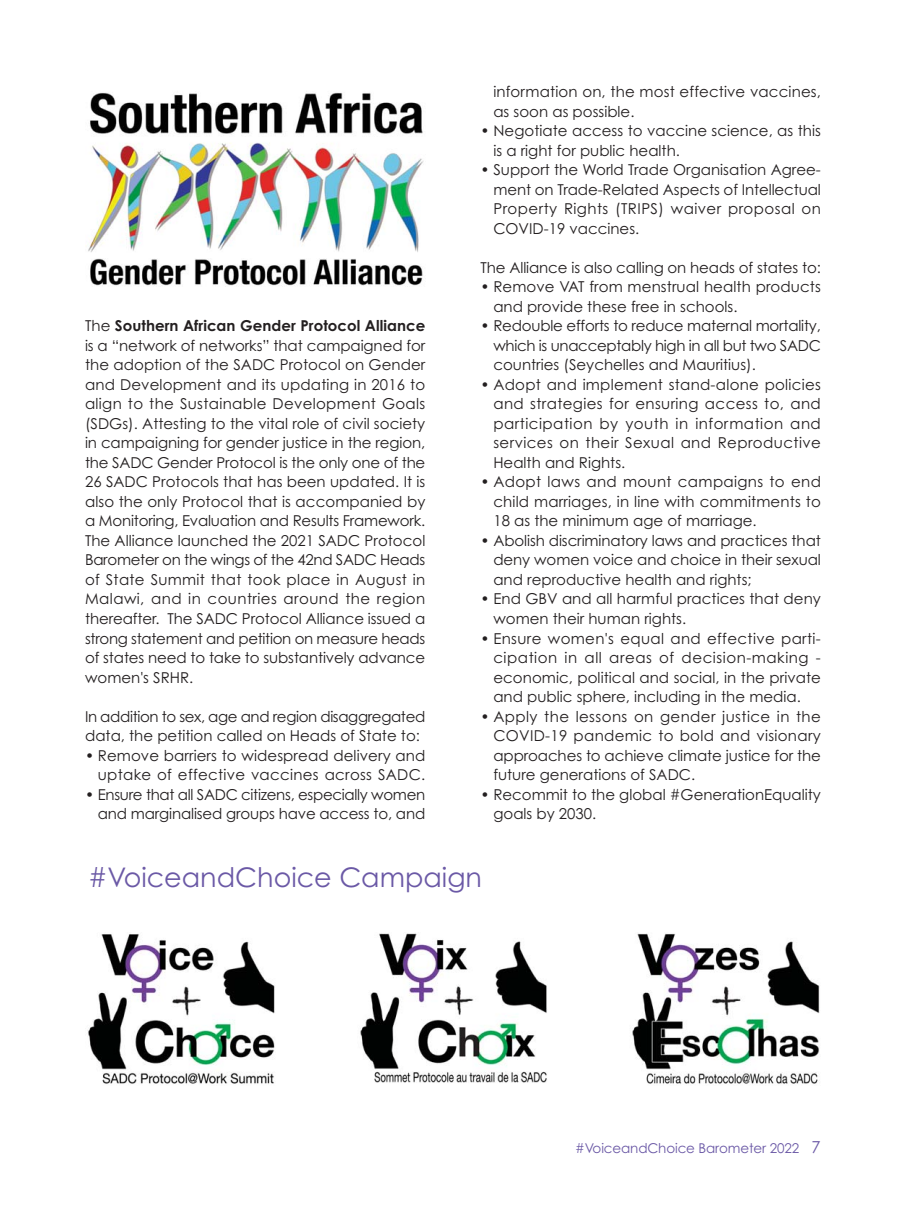
<style>
.page{position:relative;width:906px;height:1217px;background:#fff}
.page>*{position:absolute;margin:0;border:0;box-sizing:border-box;transform-origin:0 0}
.t1{font:27px "Century Gothic";color:#6b59a6}
.t2{font:15px/19.5px "Century Gothic";color:#231f20;text-align:justify}
.t3{font:15px/19.5px "Century Gothic";letter-spacing:-.025em;color:#231f20}
.t4{font:15px/19.5px "Century Gothic";letter-spacing:-.02em;color:#231f20;text-align:right}
.t5{font:13.5px "Century Gothic";letter-spacing:-.01em;color:#6b59a6}
.s1{font-weight:700}
.s2{font-size:16.5px}
</style>
<div class="page">
<img style="left:87px;top:934px;width:188px;height:150px">
<img style="left:360px;top:933px;width:187px;height:150px">
<img style="left:632px;top:933px;width:188px;height:151px">
<img style="left:88px;top:92px;width:336px;height:195px">
<p class="t2" style="left:85px;top:317px;width:342px">The <span class="s1">Southern African Gender Protocol Alliance </span>is a “network of networks” that campaigned for the adoption of the SADC Protocol on Gender and Development and its updating in 2016 to align to the Sustainable Development Goals (SDGs). Attesting to the vital role of civil society in campaigning for gender justice in the region, the SADC Gender Protocol is the only one of the 26 SADC Protocols that has been updated. It is also the only Protocol that is accompanied by a Monitoring, Evaluation and Results Framework.<br>The Alliance launched the 2021 SADC Protocol Barometer on the wings of the 42nd SADC Heads of State Summit that took place in August in Malawi, and in countries around the region thereafter. The SADC Protocol Alliance issued a strong statement and petition on measure heads of states need to take to substantively advance women's SRHR.</p>
<p class="t3" style="left:85px;top:707px;width:342px">In addition to sex, age and region disaggregated data, the petition called on Heads of State to:</p>
<p class="t2" style="left:85px;top:746px;width:342px;text-align:right">• Remove barriers to widespread delivery and uptake of effective vaccines across SADC.</p>
<p class="t4" style="left:85px;top:785px;width:342px">• Ensure that all SADC citizens, especially women and marginalised groups have access to, and</p>
<p class="t2" style="left:493px;top:83px;width:329px">information on, the most effective vaccines, as soon as possible.</p>
<p class="t2" style="left:493px;top:122px;width:329px;text-indent:-13px">• Negotiate access to vaccine science, as this is a right for public health.</p>
<p class="t2" style="left:493px;top:161px;width:329px;text-indent:-13px">• Support the World Trade Organisation Agree&shy;ment on Trade-Related Aspects of Intellectual Property Rights (TRIPS) waiver proposal on COVID-19 vaccines.</p>
<p class="t2" style="left:480px;top:259px;width:342px">The Alliance is also calling on heads of states to:</p>
<p class="t2" style="left:493px;top:278px;width:329px;text-indent:-13px">• Remove VAT from menstrual health products and provide these free in schools.</p>
<p class="t2" style="left:493px;top:317px;width:329px;text-indent:-13px">• Redouble efforts to reduce maternal mortality, which is unacceptably high in all but two SADC countries (Seychelles and Mauritius).</p>
<p class="t2" style="left:493px;top:376px;width:329px;text-indent:-13px">• Adopt and implement stand-alone policies and strategies for ensuring access to, and participation by youth in information and services on their Sexual and Reproductive Health and Rights.</p>
<p class="t2" style="left:493px;top:473px;width:329px;text-indent:-13px">• Adopt laws and mount campaigns to end child marriages, in line with commitments to 18 as the minimum age of marriage.</p>
<p class="t2" style="left:493px;top:532px;width:329px;text-indent:-13px">• Abolish discriminatory laws and practices that deny women voice and choice in their sexual and reproductive health and rights;</p>
<p class="t2" style="left:493px;top:590px;width:329px;text-indent:-13px">• End GBV and all harmful practices that deny women their human rights.</p>
<p class="t2" style="left:493px;top:629px;width:329px;text-indent:-13px">• Ensure women's equal and effective parti&shy;cipation in all areas of decision-making - economic, political and social, in the private and public sphere, including in the media.</p>
<p class="t2" style="left:493px;top:707px;width:329px;text-indent:-13px">• Apply the lessons on gender justice in the COVID-19 pandemic to bold and visionary approaches to achieve climate justice for the future generations of SADC.</p>
<p class="t2" style="left:493px;top:785px;width:329px;text-indent:-13px">• Recommit to the global #GenerationEquality goals by 2030.</p>
<h1 class="t1" style="left:88px;top:867px;width:395px">#VoiceandChoice Campaign</h1>
<p class="t5" style="left:575px;top:1142px;width:247px">#VoiceandChoice Barometer 2022 <span class="s2">7</span></p>
</div>
